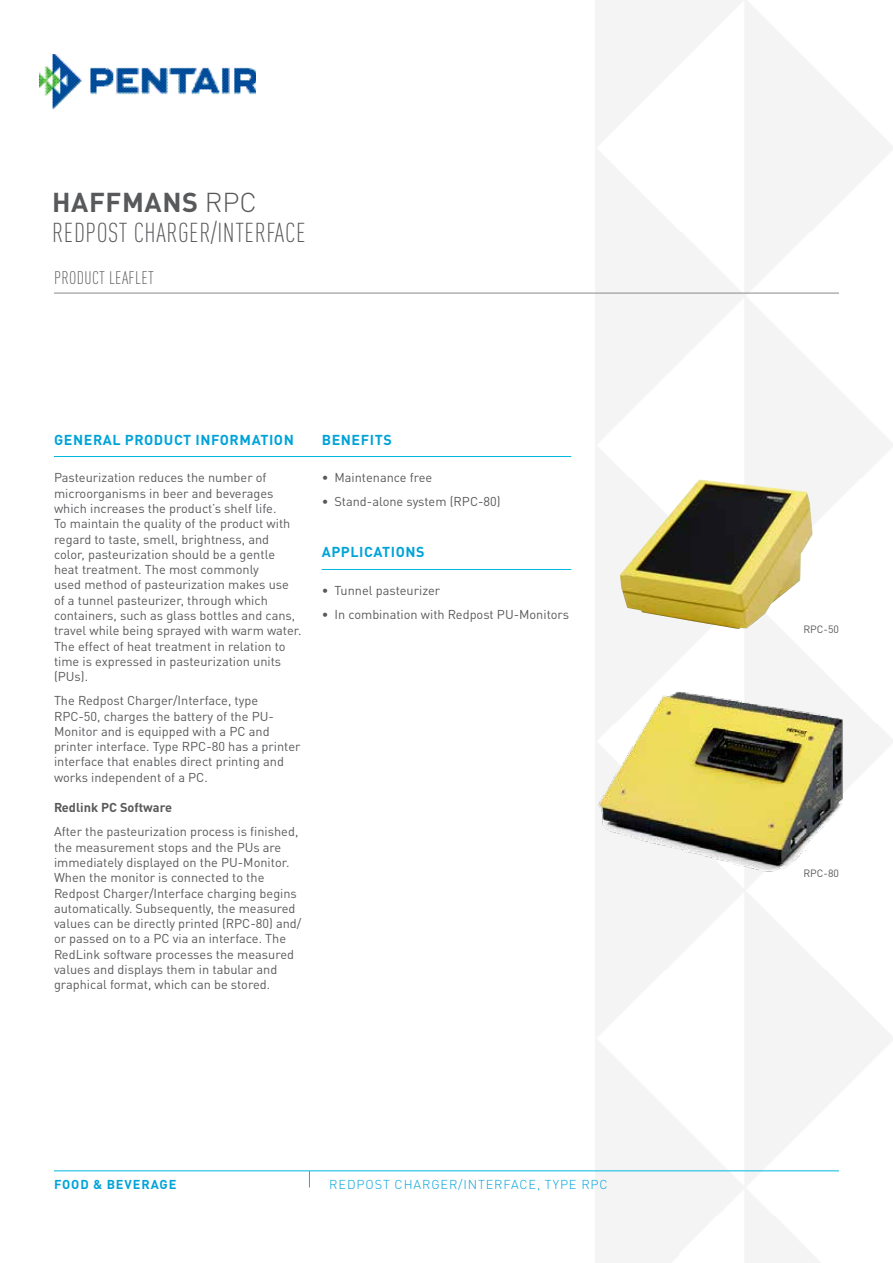
<style>
.page{position:relative;width:893px;height:1263px;background:#fff}
.page>*{position:absolute;margin:0;border:0;box-sizing:border-box;transform-origin:0 0}
.t1{font:300 condensed 27px/30px "DIN Pro";letter-spacing:.02em;color:#58595b}
.t2{font:300 condensed 18px "DIN Pro";letter-spacing:.02em;color:#58595b}
.t3{font:700 14.25px "DIN Pro";letter-spacing:.04em;color:#00a3d8}
.t4{font:12.75px/15.3px "DIN Pro";color:#58595b}
.t5{font:300 12.75px "DIN Pro";letter-spacing:.07em;color:#00a3d8}
.t6{font:700 12.75px "DIN Pro";color:#58595b}
.t7{font:700 12.75px "DIN Pro";letter-spacing:.07em;color:#00a3d8}
.t8{font:10.5px "DIN Pro";color:#58595b}
.s1{font-weight:700;font-stretch:normal}
.s2{font-stretch:normal}
</style>
<div class="page">
<hr style="left:54px;top:1170px;width:785px;height:1px;background:#00b7e0">
<svg style="left:309px;top:1171px;width:1px;height:16px"></svg>
<img style="left:40px;top:54px;width:216px;height:55px">
<hr style="left:54px;top:293px;width:785px;height:1px;background:#888a8c">
<hr style="left:54px;top:456px;width:517px;height:1px;background:#00b7e0">
<img style="left:620px;top:479px;width:193px;height:150px">
<img style="left:596px;top:665px;width:273px;height:210px">
<hr style="left:322px;top:569px;width:249px;height:1px;background:#00b7e0">
<h1 class="t1" style="left:52px;top:186px;width:255px"><span class="s1">HAFFMANS</span> <span class="s2">RPC<br></span>REDPOST CHARGER/INTERFACE</h1>
<h2 class="t2" style="left:54px;top:265px;width:101px">PRODUCT LEAFLET</h2>
<p class="t3" style="left:54px;top:428px;width:241px">GENERAL PRODUCT INFORMATION</p>
<p class="t4" style="left:54px;top:469px;width:249px">Pasteurization reduces the number of microorganisms in beer and beverages which increases the product’s shelf life.<br>To maintain the quality of the product with regard to taste, smell, brightness, and color, pasteurization should be a gentle heat treatment. The most commonly<br>used method of pasteurization makes use of a tunnel pasteurizer, through which containers, such as glass bottles and cans, travel while being sprayed with warm water.<br>The effect of heat treatment in relation to time is expressed in pasteurization units (PUs).</p>
<p class="t4" style="left:54px;top:692px;width:248px">The Redpost Charger/Interface, type RPC-50, charges the battery of the PU-Monitor and is equipped with a PC and printer interface. Type RPC-80 has a printer interface that enables direct printing and works independent of a PC.</p>
<p class="t6" style="left:54px;top:797px;width:120px">Redlink PC Software</p>
<p class="t4" style="left:54px;top:823px;width:249px">After the pasteurization process is finished, the measurement stops and the PUs are immediately displayed on the PU-Monitor.<br>When the monitor is connected to the Redpost Charger/Interface charging begins automatically. Subsequently, the measured values can be directly printed (RPC-80) and/ or passed on to a PC via an interface. The RedLink software processes the measured values and displays them in tabular and graphical format, which can be stored.</p>
<p class="t3" style="left:322px;top:428px;width:72px">BENEFITS</p>
<p class="t4" style="left:322px;top:469px;width:112px">• Maintenance free</p>
<p class="t4" style="left:322px;top:493px;width:180px">• Stand-alone system (RPC-80)</p>
<p class="t3" style="left:322px;top:540px;width:104px">APPLICATIONS</p>
<p class="t4" style="left:322px;top:582px;width:120px">• Tunnel pasteurizer</p>
<p class="t4" style="left:322px;top:606px;width:249px">• In combination with Redpost PU-Monitors</p>
<p class="t7" style="left:54px;top:1174px;width:124px">FOOD &amp; BEVERAGE</p>
<p class="t5" style="left:329px;top:1174px;width:280px">REDPOST CHARGER/INTERFACE, TYPE RPC</p>
<p class="t8" style="left:803px;top:621px;width:37px">RPC-50</p>
<p class="t8" style="left:803px;top:865px;width:37px">RPC-80</p>
</div>
